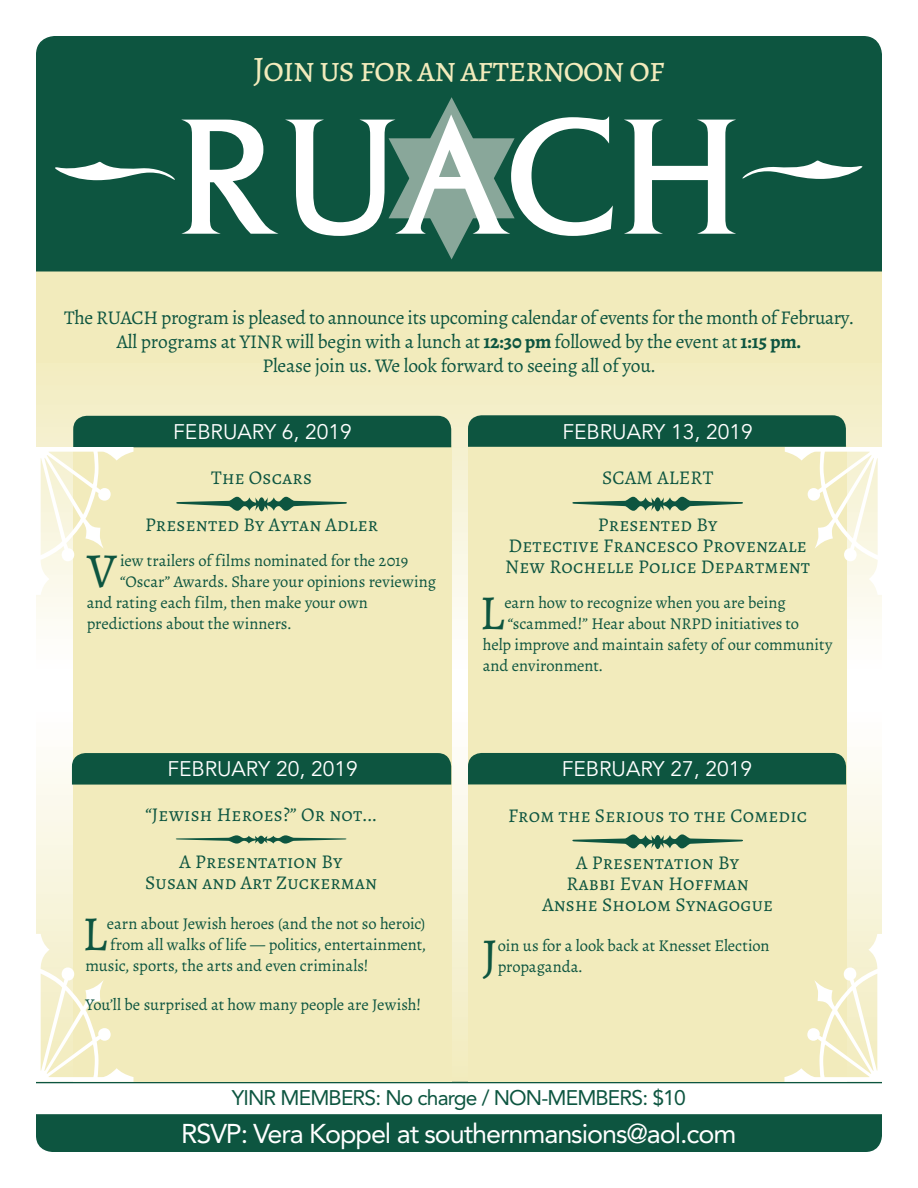
<style>
.page{position:relative;width:918px;height:1188px;background:#fff}
.page>*{position:absolute;margin:0;border:0;box-sizing:border-box;transform-origin:0 0}
.t1{font:171.3px "Columna";letter-spacing:-.005em;color:#fff}
.Body{font:49.05px "Alegreya";color:#0d5540}
.t2{font:36px "Alegreya SC";letter-spacing:-.04em;color:#f2ebbc}
.t3{font:27px "Avenir";letter-spacing:-.04em;color:#fff}
.t4{font:21px "Avenir";color:#fff}
.t5{font:21px "Avenir";letter-spacing:-.04em;color:#0d5540}
.t6{font:19.5px/21px "Alegreya SC";letter-spacing:.01em;color:#0d5540;text-align:center}
.t7{font:19.5px/24px "Alegreya";letter-spacing:-.01em;color:#0d5540;text-align:center}
.Body-2{font:16.5px/21px "Alegreya";letter-spacing:-.005em;color:#0d5540}
.s1{font-weight:700}
</style>
<div class="page">
<div style="left:36px;top:347px;width:846px;height:324px;background:linear-gradient(to bottom,#f0eabc,#fffefc)"></div>
<div style="left:36px;top:708px;width:846px;height:375px;background:linear-gradient(to bottom,#fefefc,#f1ebbc)"></div>
<div style="left:36px;top:244px;width:846px;height:118px;background:#f2ebbc"></div>
<div style="left:36px;top:36px;width:846px;height:236px;background:#0d5540"></div>
<svg style="left:389px;top:97px;width:126px;height:162px;background:#4a7d6c"></svg>
<div style="left:36px;top:1114px;width:846px;height:38px;background:#0d5540"></div>
<hr style="left:36px;top:1082px;width:846px;height:1px;background:#0d5540">
<div style="left:73px;top:445px;width:378px;height:637px;background:#f2ebbc"></div>
<div style="left:468px;top:445px;width:378px;height:637px;background:#f2ebbc"></div>
<svg style="left:784px;top:934px;width:98px;height:148px"></svg>
<svg style="left:36px;top:934px;width:98px;height:148px"></svg>
<svg style="left:468px;top:415px;width:414px;height:180px"></svg>
<svg style="left:572px;top:834px;width:171px;height:15px"></svg>
<svg style="left:36px;top:416px;width:415px;height:179px"></svg>
<div style="left:468px;top:753px;width:378px;height:31px;background:#0d5540"></div>
<div style="left:72px;top:753px;width:379px;height:32px;background:#0d5540"></div>
<svg style="left:176px;top:835px;width:170px;height:9px"></svg>
<div style="left:742px;top:161px;width:120px;height:18px;background:#0d5540"></div>
<div style="left:55px;top:162px;width:120px;height:18px;background:#0d5540"></div>
<p class="t2" style="left:253px;top:47px;width:413px">Join us for an afternoon of</p>
<p class="t1" style="left:179px;top:62px;width:561px">RUACH</p>
<p class="t7" style="left:64px;top:306px;width:791px">The RUACH program is pleased to announce its upcoming calendar of events for the month of February.<br>All programs at YINR will begin with a lunch at <span class="s1">12:30 pm</span> followed by the event at <span class="s1">1:15 pm.<br></span>Please join us. We look forward to seeing all of you.</p>
<p class="t4" style="left:173px;top:419px;width:180px">FEBRUARY 6, 2019</p>
<p class="t6" style="left:211px;top:468px;width:102px">The Oscars</p>
<p class="t6" style="left:145px;top:514px;width:235px">Presented By Aytan Adler</p>
<p class="Body" style="left:87px;top:540px;width:31px">V</p>
<p class="Body-2" style="left:120px;top:550px;width:290px">iew trailers of films nominated for the 2019</p>
<p class="Body-2" style="left:120px;top:571px;width:318px">“Oscar” Awards. Share your opinions reviewing</p>
<p class="Body-2" style="left:87px;top:592px;width:283px">and rating each film, then make your own</p>
<p class="Body-2" style="left:87px;top:613px;width:206px">predictions about the winners.</p>
<p class="t4" style="left:562px;top:419px;width:192px">FEBRUARY 13, 2019</p>
<p class="t6" style="left:602px;top:468px;width:113px">SCAM ALERT</p>
<p class="t6" style="left:505px;top:514px;width:306px">Presented By<br>Detective Francesco Provenzale<br>New Rochelle Police Department</p>
<p class="Body" style="left:480px;top:582px;width:26px">L</p>
<p class="Body-2" style="left:504px;top:592px;width:283px">earn how to recognize when you are being</p>
<p class="Body-2" style="left:508px;top:613px;width:293px">“scammed!” Hear about NRPD initiatives to</p>
<p class="Body-2" style="left:483px;top:634px;width:351px">help improve and maintain safety of our community</p>
<p class="Body-2" style="left:483px;top:655px;width:122px">and environment.</p>
<p class="t4" style="left:167px;top:756px;width:192px">FEBRUARY 20, 2019</p>
<p class="t4" style="left:562px;top:756px;width:192px">FEBRUARY 27, 2019</p>
<p class="t6" style="left:145px;top:805px;width:233px">“Jewish Heroes?” Or not...</p>
<p class="t6" style="left:145px;top:851px;width:234px">A Presentation By<br>Susan and Art Zuckerman</p>
<p class="Body" style="left:82px;top:903px;width:26px">L</p>
<p class="Body-2" style="left:107px;top:913px;width:320px">earn about Jewish heroes (and the not so heroic)</p>
<p class="Body-2" style="left:110px;top:934px;width:317px">from all walks of life — politics, entertainment,</p>
<p class="Body-2" style="left:85px;top:955px;width:285px">music, sports, the arts and even criminals!</p>
<p class="Body-2" style="left:85px;top:994px;width:337px">You’ll be surprised at how many people are Jewish!</p>
<p class="t6" style="left:508px;top:805px;width:301px">From the Serious to the Comedic</p>
<p class="t6" style="left:542px;top:852px;width:232px">A Presentation By<br>Rabbi Evan Hoffman<br>Anshe Sholom Synagogue</p>
<p class="Body" style="left:482px;top:925px;width:18px">J</p>
<p class="Body-2" style="left:498px;top:935px;width:273px">oin us for a look back at Knesset Election propaganda.</p>
<p class="t5" style="left:232px;top:1085px;width:455px">YINR MEMBERS: No charge / NON-MEMBERS: $10</p>
<p class="t3" style="left:181px;top:1118px;width:557px">RSVP: Vera Koppel at southernmansions@aol.com</p>
</div>
